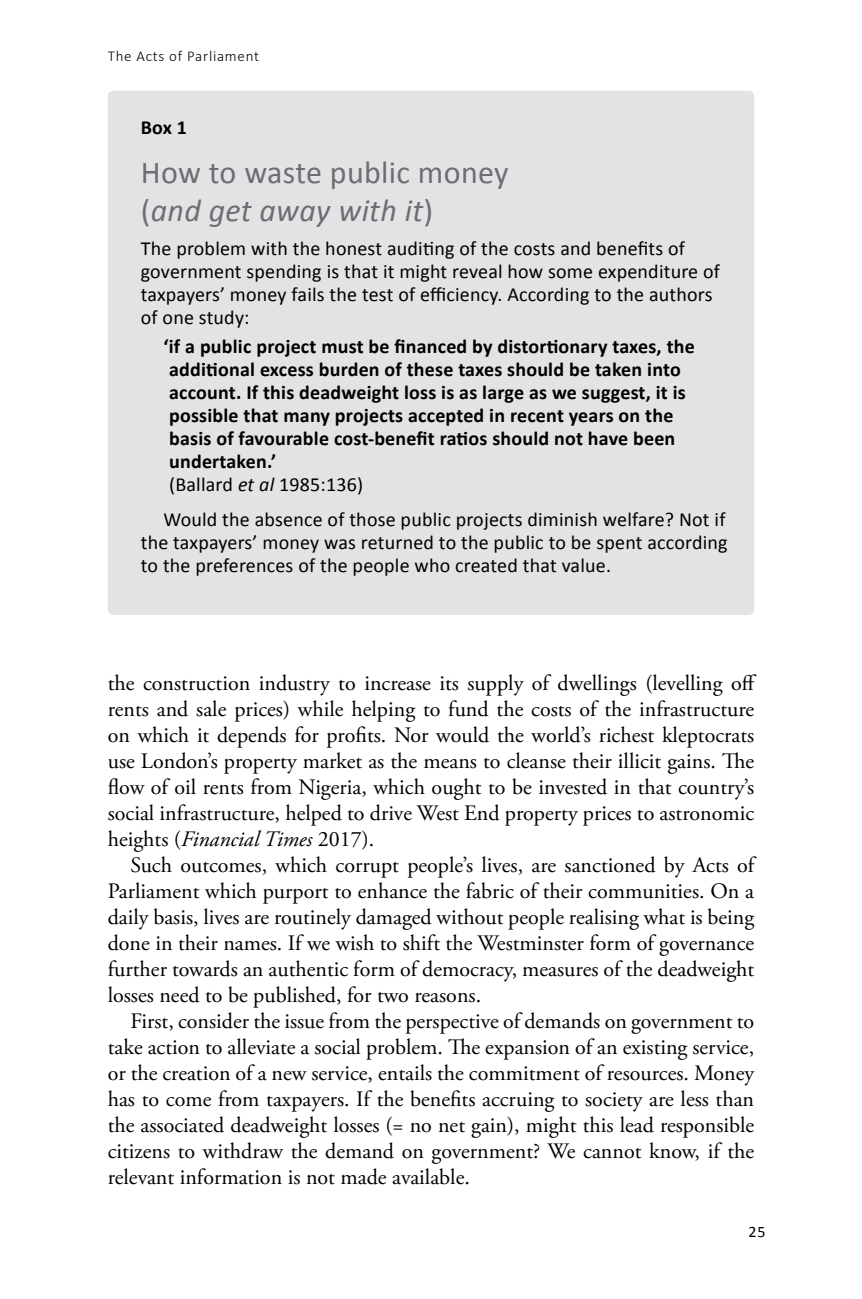
<style>
.page{position:relative;width:862px;height:1299px;background:#fff}
.page>*{position:absolute;margin:0;border:0;box-sizing:border-box;transform-origin:0 0}
.t1{font:32px/38px "Calibri";letter-spacing:.01em;color:#6d6e71}
.t2{font:22px/26px "Adobe Garamond Pro";color:#000;text-align:justify}
.t3{font:20px/23px "Calibri";letter-spacing:.01em;color:#000}
.t4{font:700 20px/23px "Calibri";letter-spacing:.01em;color:#000}
.t5{font:16px "Calibri";color:#000}
.t6{font:300 15px "Calibri";letter-spacing:.05em;color:#000}
.s1{font-style:italic}
.s2{font-weight:400}
.s3{font-weight:400;font-style:italic}
</style>
<div class="page">
<div style="left:108px;top:91px;width:646px;height:524px;background:#e2e3e4;border-radius:6px"></div>
<p class="t6" style="left:108px;top:46px;width:153px">The Acts of Parliament</p>
<p class="t4" style="left:141px;top:115px;width:48px">Box 1</p>
<p class="t1" style="left:141px;top:153px;width:369px">How to waste public money (<span class="s1">and get away with it</span>)</p>
<p class="t3" style="left:141px;top:237px;width:581px">The problem with the honest auditing of the costs and benefits of government spending is that it might reveal how some expenditure of taxpayers’ money fails the test of efficiency. According to the authors of one study:</p>
<p class="t4" style="left:163px;top:335px;width:533px">‘if a public project must be financed by distortionary taxes, the additional excess burden of these taxes should be taken into account. If this deadweight loss is as large as we suggest, it is possible that many projects accepted in recent years on the basis of favourable cost-benefit ratios should not have been undertaken.’<br><span class="s2">(Ballard</span> <span class="s3">et al</span> <span class="s2">1985:136)</span></p>
<p class="t3" style="left:141px;top:507px;width:588px;text-align:justify;text-indent:23px">Would the absence of those public projects diminish welfare? Not if the taxpayers’ money was returned to the public to be spent according to the preferences of the people who created that value.</p>
<p class="t2" style="left:108px;top:670px;width:650px">the construction industry to increase its supply of dwellings (levelling off rents and sale prices) while helping to fund the costs of the infrastructure on which it depends for profits. Nor would the world’s richest kleptocrats use London’s property market as the means to cleanse their illicit gains. The flow of oil rents from Nigeria, which ought to be invested in that country’s social infrastructure, helped to drive West End property prices to astronomic heights (<span class="s1">Financial Times</span> 2017).</p>
<p class="t2" style="left:108px;top:852px;width:648px;text-indent:23px">Such outcomes, which corrupt people’s lives, are sanctioned by Acts of Parliament which purport to enhance the fabric of their communities. On a daily basis, lives are routinely damaged without people realising what is being done in their names. If we wish to shift the Westminster form of governance further towards an authentic form of democracy, measures of the deadweight losses need to be published, for two reasons.</p>
<p class="t2" style="left:108px;top:1008px;width:648px;text-indent:23px">First, consider the issue from the perspective of demands on government to take action to alleviate a social problem. The expansion of an existing service, or the creation of a new service, entails the commitment of resources. Money has to come from taxpayers. If the benefits accruing to society are less than the associated deadweight losses (= no net gain), might this lead responsible citizens to withdraw the demand on government? We cannot know, if the relevant information is not made available.</p>
<p class="t5" style="left:748px;top:1221px;width:19px">25</p>
</div>
